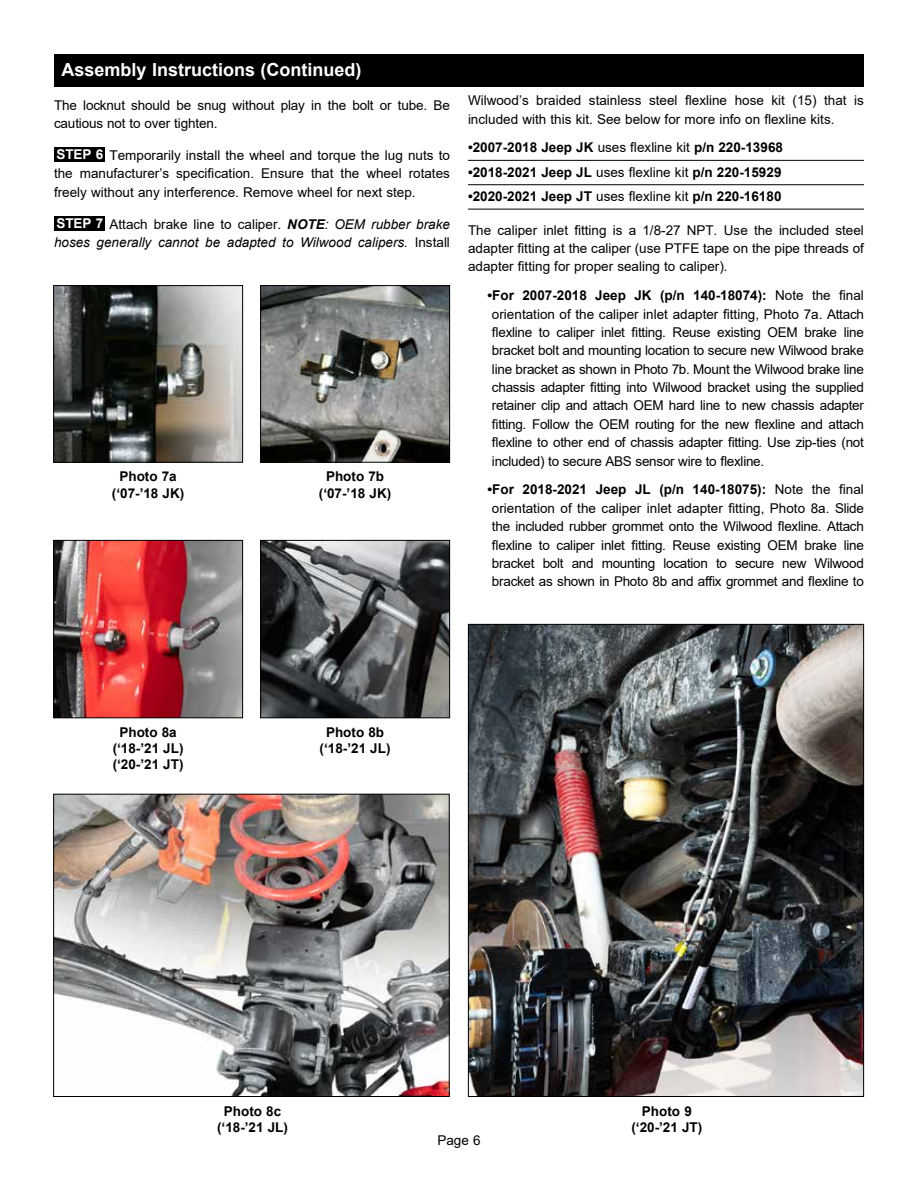
<style>
.page{position:relative;width:918px;height:1188px;background:#fff}
.page>*{position:absolute;margin:0;border:0;box-sizing:border-box;transform-origin:0 0}
.t1{font:700 18px "Arial";color:#fff}
.t2{font:13.5px/18.3px "Arial";letter-spacing:-.01em;color:#000;text-align:justify}
.t3{font:700 13.5px/16.2px "Arial";color:#000;text-align:center}
.t4{font:italic 13.5px/18.3px "Arial";color:#000;text-align:right}
.t5{font:700 13.5px "Arial";color:#fff}
.s1{font-style:normal}
.s2{font-weight:700}
.s3{font-weight:400}
.s4{font-style:italic}
</style>
<div class="page">
<div style="left:54px;top:54px;width:810px;height:32px;background:#000"></div>
<img style="left:55px;top:287px;width:186px;height:174px">
<div style="left:53px;top:285px;width:190px;height:178px;border:1px solid #000"></div>
<img style="left:55px;top:542px;width:186px;height:174px">
<div style="left:53px;top:540px;width:190px;height:178px;border:1px solid #000"></div>
<img style="left:262px;top:287px;width:186px;height:174px">
<div style="left:260px;top:285px;width:190px;height:178px;border:1px solid #000"></div>
<img style="left:262px;top:542px;width:186px;height:174px">
<div style="left:260px;top:540px;width:190px;height:178px;border:1px solid #000"></div>
<hr style="left:468px;top:160px;width:396px;height:1px;background:#000">
<hr style="left:468px;top:184px;width:396px;height:1px;background:#000">
<hr style="left:468px;top:209px;width:396px;height:1px;background:#000">
<img style="left:470px;top:626px;width:392px;height:469px">
<div style="left:54px;top:147px;width:51px;height:15px;background:#000"></div>
<div style="left:54px;top:216px;width:51px;height:15px;background:#000"></div>
<img style="left:55px;top:796px;width:393px;height:299px">
<div style="left:53px;top:794px;width:397px;height:303px;border:1px solid #000"></div>
<h1 class="t1" style="left:62px;top:57px;width:302px">Assembly Instructions (Continued)</h1>
<p class="t2" style="left:54px;top:96px;width:397px">The locknut should be snug without play in the bolt or tube. Be cautious not to over tighten.</p>
<p class="t2" style="left:54px;top:146px;width:397px;text-indent:55px">Temporarily install the wheel and torque the lug nuts to the manufacturer’s specification. Ensure that the wheel rotates freely without any interference. Remove wheel for next step.</p>
<p class="t4" style="left:54px;top:215px;width:397px"><span class="s1">Attach brake line to caliper.</span> <span class="s2">NOTE</span>: OEM rubber brake<br>hoses generally cannot be adapted to Wilwood calipers. <span class="s1">Install</span></p>
<p class="t5" style="left:56px;top:145px;width:48px">STEP 6</p>
<p class="t5" style="left:56px;top:214px;width:48px">STEP 7</p>
<p class="t3" style="left:112px;top:469px;width:74px">Photo 7a (‘07-’18 JK)</p>
<p class="t3" style="left:319px;top:469px;width:74px">Photo 7b (‘07-’18 JK)</p>
<p class="t2" style="left:468px;top:91px;width:397px">Wilwood’s braided stainless steel flexline hose kit (15) that is included with this kit. See below for more info on flexline kits.</p>
<p class="t3" style="left:468px;top:140px;width:317px">•2007-2018 Jeep JK <span class="s3">uses flexline kit</span> p/n 220-13968</p>
<p class="t3" style="left:468px;top:164px;width:315px">•2018-2021 Jeep JL <span class="s3">uses flexline kit</span> p/n 220-15929</p>
<p class="t3" style="left:468px;top:189px;width:315px">•2020-2021 Jeep JT <span class="s3">uses flexline kit</span> p/n 220-16180</p>
<p class="t2" style="left:468px;top:221px;width:397px">The caliper inlet fitting is a 1/8-27 NPT<span class="s4">.</span> Use the included steel adapter fitting at the caliper (use PTFE tape on the pipe threads of adapter fitting for proper sealing to caliper).</p>
<p class="t2" style="left:492px;top:286px;width:374px;text-indent:-4px"><span class="s2">•For 2007-2018 Jeep JK (p/n 140-18074):</span> Note the final orientation of the caliper inlet adapter fitting, Photo 7a. Attach flexline to caliper inlet fitting. Reuse existing OEM brake line bracket bolt and mounting location to secure new Wilwood brake line bracket as shown in Photo 7b. Mount the Wilwood brake line chassis adapter fitting into Wilwood bracket using the supplied retainer clip and attach OEM hard line to new chassis adapter fitting. Follow the OEM routing for the new flexline and attach flexline to other end of chassis adapter fitting. Use zip-ties (not included) to secure ABS sensor wire to flexline.</p>
<p class="t2" style="left:487px;top:480px;width:378px;text-align:center"><span class="s2">•For 2018-2021 Jeep JL (p/n 140-18075):</span> Note the final orientation of the caliper inlet adapter fitting, Photo 8a. Slide the included rubber grommet onto the Wilwood flexline. Attach flexline to caliper inlet fitting. Reuse existing OEM brake line bracket bolt and mounting location to secure new Wilwood bracket as shown in Photo 8b and affix grommet and flexline to</p>
<p class="t3" style="left:113px;top:724px;width:72px">Photo 8a (‘18-’21 JL) (‘20-’21 JT)</p>
<p class="t3" style="left:320px;top:724px;width:72px">Photo 8b (‘18-’21 JL)</p>
<p class="t3" style="left:217px;top:1103px;width:72px">Photo 8c (‘18-’21 JL)</p>
<p class="t2" style="left:437px;top:1131px;width:45px">Page 6</p>
<p class="t3" style="left:631px;top:1103px;width:72px">Photo 9 (‘20-’21 JT)</p>
</div>
